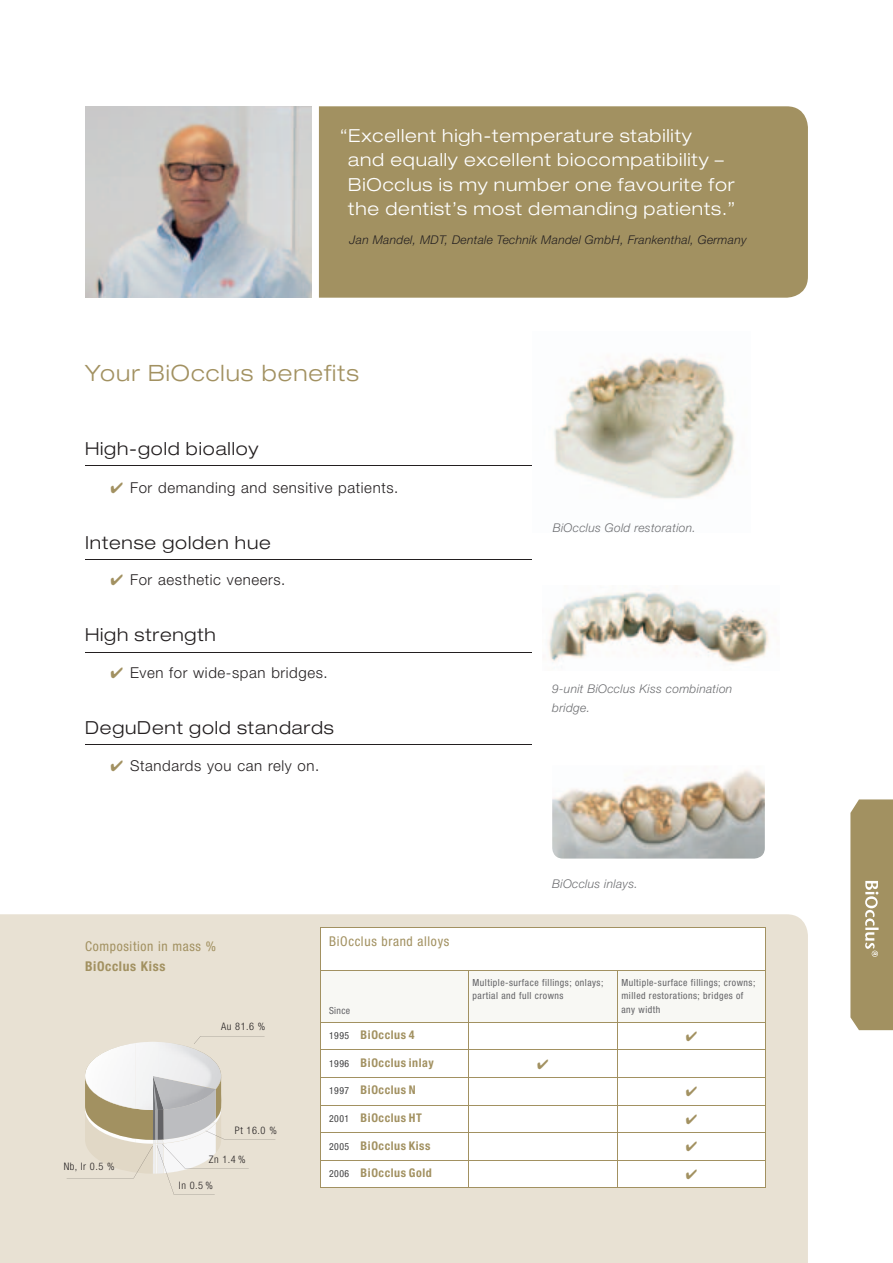
<style>
.page{position:relative;width:893px;height:1263px;background:#fff}
.page>*{position:absolute;margin:0;border:0;box-sizing:border-box;transform-origin:0 0}
.t1{font:300 expanded 22.5px "Helvetica Neue LT Pro";letter-spacing:.045em;color:#a29161}
.t2{font:300 expanded 18px/24.3px "Helvetica Neue LT Pro";letter-spacing:.045em;color:#fff}
.t3{font:300 expanded 18px "Helvetica Neue LT Pro";letter-spacing:.045em;color:#231f20}
.t4{font:300 15px "Helvetica Neue LT Pro";letter-spacing:.04em;color:#231f20}
.t5{font:condensed 13.5px "Helvetica Neue LT Pro";letter-spacing:.05em;color:#a29161}
.t6{font:700 condensed 13.5px "Helvetica Neue LT Pro";letter-spacing:.05em;color:#a29161}
.t7{font:700 condensed 12px "Helvetica Neue LT Pro";letter-spacing:.05em;color:#a29161}
.t8{font:italic 300 12px/19.5px "Helvetica Neue LT Pro";letter-spacing:.025em;color:#6c6d70}
.t9{font:italic 300 12px "Helvetica Neue LT Pro";letter-spacing:.025em;color:#231f20}
.t10{font:300 condensed 10.35px "Helvetica Neue LT Pro";letter-spacing:.05em;color:#231f20}
.t11{font:condensed 9.75px/13.5px "Helvetica Neue LT Pro";letter-spacing:.05em;color:#636366}
.s1{color:#a29161}
.s2{font-weight:400;font-size:9.75px;color:#3e3e3f}
</style>
<div class="page">
<div style="left:0;top:914px;width:808px;height:349px;background:#e8e1d3"></div>
<div style="left:319px;top:106px;width:489px;height:192px;background:#a29161"></div>
<img style="left:554px;top:357px;width:181px;height:142px">
<svg style="left:321px;top:929px;width:445px;height:41px"></svg>
<hr style="left:320px;top:928px;width:148px;height:1px;background:#a29161">
<hr style="left:320px;top:928px;width:1px;height:42px;background:#a29161">
<hr style="left:468px;top:928px;width:149px;height:1px;background:#a29161">
<hr style="left:617px;top:928px;width:149px;height:1px;background:#a29161">
<hr style="left:766px;top:928px;width:1px;height:42px;background:#a29161">
<hr style="left:320px;top:1188px;width:148px;height:1px;background:#a29161">
<hr style="left:468px;top:1188px;width:149px;height:1px;background:#a29161">
<hr style="left:617px;top:1188px;width:149px;height:1px;background:#a29161">
<hr style="left:85px;top:465px;width:446px;height:1px;background:#231f20">
<hr style="left:85px;top:559px;width:446px;height:1px;background:#231f20">
<hr style="left:85px;top:652px;width:446px;height:1px;background:#231f20">
<hr style="left:85px;top:745px;width:446px;height:1px;background:#231f20">
<img style="left:85px;top:106px;width:226px;height:192px">
<img style="left:548px;top:590px;width:221px;height:74px">
<img style="left:552px;top:770px;width:213px;height:88px">
<svg style="left:67px;top:1036px;width:208px;height:159px"></svg>
<svg style="left:850px;top:799px;width:43px;height:231px;background:#a7976a"></svg>
<svg style="left:320px;top:970px;width:447px;height:218px"></svg>
<p class="t2" style="left:348px;top:123px;width:388px;text-indent:-8px">“ Excellent high-temperature stability<br>and equally excellent biocompatibility – BiOcclus is my number one favourite for the dentist’s most demanding patients.”</p>
<p class="t9" style="left:350px;top:233px;width:399px">Jan Mandel, MDT, Dentale Technik Mandel GmbH, Frankenthal, Germany</p>
<p class="t1" style="left:85px;top:359px;width:275px">Your BiOcclus benefits</p>
<p class="t3" style="left:85px;top:437px;width:175px">High-gold bioalloy</p>
<p class="t4" style="left:111px;top:478px;width:289px"><span class="s1">✔</span> For demanding and sensitive patients.</p>
<p class="t3" style="left:85px;top:531px;width:187px">Intense golden hue</p>
<p class="t4" style="left:111px;top:571px;width:176px"><span class="s1">✔</span> For aesthetic veneers.</p>
<p class="t3" style="left:85px;top:624px;width:132px">High strength</p>
<p class="t4" style="left:111px;top:663px;width:219px"><span class="s1">✔</span> Even for wide-span bridges.</p>
<p class="t3" style="left:85px;top:717px;width:250px">DeguDent gold standards</p>
<p class="t4" style="left:111px;top:756px;width:210px"><span class="s1">✔</span> Standards you can rely on.</p>
<p class="t8" style="left:553px;top:518px;width:145px">BiOcclus Gold restoration.</p>
<p class="t8" style="left:552px;top:678px;width:182px">9-unit BiOcclus Kiss combination bridge.</p>
<p class="t5" style="left:85px;top:938px;width:132px">Composition in mass %</p>
<p class="t6" style="left:85px;top:958px;width:82px">BiOcclus Kiss</p>
<p class="t10" style="left:64px;top:1160px;width:52px">Nb, Ir 0.5 %</p>
<p class="t10" style="left:221px;top:1020px;width:46px">Au 81.6 %</p>
<p class="t10" style="left:235px;top:1124px;width:43px">Pt 16.0 %</p>
<p class="t10" style="left:209px;top:1153px;width:38px">Zn 1.4 %</p>
<p class="t10" style="left:179px;top:1179px;width:36px">In 0.5 %</p>
<p class="t5" style="left:329px;top:934px;width:122px">BiOcclus brand alloys</p>
<p class="t11" style="left:329px;top:1003px;width:23px">Since</p>
<p class="t7" style="left:329px;top:1028px;width:87px"><span class="s2">1995</span> BiOcclus 4</p>
<p class="t7" style="left:329px;top:1055px;width:106px"><span class="s2">1996</span> BiOcclus inlay</p>
<p class="t7" style="left:329px;top:1083px;width:88px"><span class="s2">1997</span> BiOcclus N</p>
<p class="t7" style="left:329px;top:1110px;width:94px"><span class="s2">2001</span> BiOcclus HT</p>
<p class="t7" style="left:329px;top:1138px;width:103px"><span class="s2">2005</span> BiOcclus Kiss</p>
<p class="t7" style="left:329px;top:1166px;width:104px"><span class="s2">2006</span> BiOcclus Gold</p>
<p class="t8" style="left:552px;top:873px;width:87px">BiOcclus inlays.</p>
<p class="t11" style="left:473px;top:976px;width:132px">Multiple-surface fillings; onlays; partial and full crowns</p>
<p class="t11" style="left:621px;top:976px;width:136px">Multiple-surface fillings; crowns; milled restorations; bridges of any width</p>
</div>
